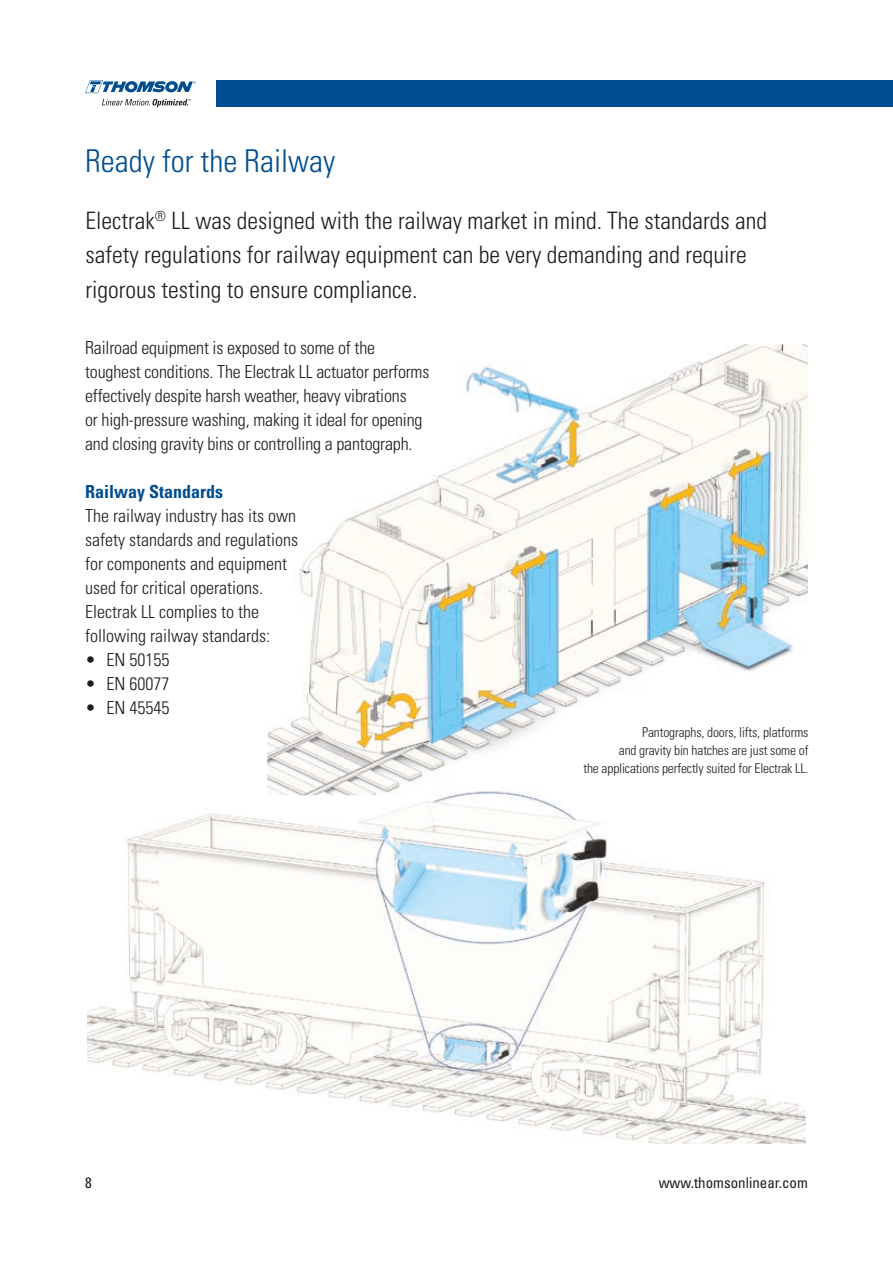
<style>
.page{position:relative;width:893px;height:1263px;background:#fff}
.page>*{position:absolute;margin:0;border:0;box-sizing:border-box;transform-origin:0 0}
.t1{font:300 condensed 31.5px "Univers";color:#004d8f}
.t2{font:300 condensed 24px/34.5px "Univers";color:#1d1d1b}
.t3{font:300 condensed 18px/24px "Univers";letter-spacing:-.01em;color:#1d1d1b}
.t4{font:700 condensed 18px "Univers LT Std";color:#004d8f}
.t5{font:condensed 15px "Univers LT Std";color:#1c1d21}
.t6{font:condensed 15px "Univers LT Std";color:#1d1d1b}
.t7{font:300 condensed 13.5px/18px "Univers";letter-spacing:-.01em;color:#1d1d1b;text-align:right}
</style>
<div class="page">
<div style="left:217px;top:80px;width:676px;height:27px;background:#004d8f"></div>
<svg style="left:85px;top:80px;width:111px;height:13px"></svg>
<svg style="left:102px;top:99px;width:89px;height:8px"></svg>
<img style="left:87px;top:795px;width:719px;height:349px">
<img style="left:267px;top:344px;width:541px;height:451px">
<h1 class="t1" style="left:85px;top:141px;width:252px">Ready for the Railway</h1>
<h2 class="t2" style="left:86px;top:203px;width:683px">Electrak<sup>®</sup> LL was designed with the railway market in mind. The standards and safety regulations for railway equipment can be very demanding and require rigorous testing to ensure compliance.</h2>
<p class="t3" style="left:85px;top:335px;width:346px">Railroad equipment is exposed to some of the toughest conditions. The Electrak LL actuator performs effectively despite harsh weather, heavy vibrations<br>or high-pressure washing, making it ideal for opening and closing gravity bins or controlling a pantograph.</p>
<p class="t4" style="left:85px;top:480px;width:140px">Railway Standards</p>
<p class="t3" style="left:85px;top:503px;width:214px">The railway industry has its own safety standards and regulations for components and equipment used for critical operations.<br>Electrak LL complies to the following railway standards:</p>
<p class="t3" style="left:85px;top:647px;width:86px">• EN 50155</p>
<p class="t3" style="left:85px;top:671px;width:86px">• EN 60077</p>
<p class="t3" style="left:85px;top:695px;width:86px">• EN 45545</p>
<p class="t7" style="left:583px;top:723px;width:227px">Pantographs, doors, lifts, platforms<br>and gravity bin hatches are just some of<br>the applications perfectly suited for Electrak LL.</p>
<p class="t6" style="left:85px;top:1173px;width:8px">8</p>
<p class="t5" style="left:659px;top:1173px;width:151px">www.thomsonlinear.com</p>
</div>
